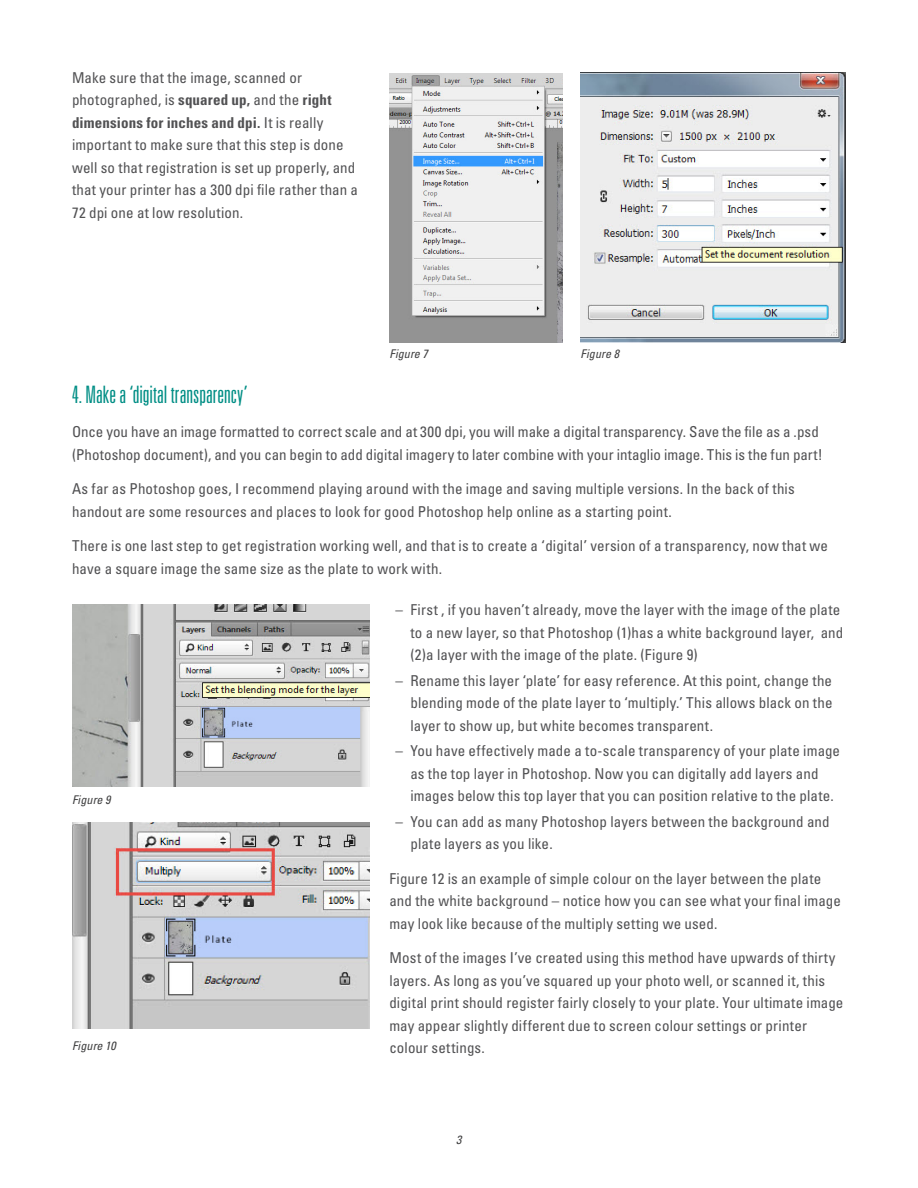
<style>
.page{position:relative;width:918px;height:1188px;background:#fff}
.page>*{position:absolute;margin:0;border:0;box-sizing:border-box;transform-origin:0 0}
.heading4{font:300 ultra-condensed 24px "Univers LT Std";color:#008e85}
.body{font:condensed 15px/22.5px "Univers LT Std";letter-spacing:.01em;color:#515153}
.t1{font:italic condensed 12px "Univers LT Std";letter-spacing:.015em;color:#3e3e3f}
.s1{font-weight:700}
</style>
<div class="page">
<img style="left:580px;top:72px;width:266px;height:270px">
<img style="left:72px;top:605px;width:298px;height:182px">
<img style="left:389px;top:73px;width:174px;height:269px">
<img style="left:72px;top:823px;width:298px;height:206px">
<p class="body" style="left:72px;top:66px;width:288px">Make sure that the image, scanned or photographed, is <span class="s1">squared up,</span> and the <span class="s1">right dimensions for inches and dpi.</span> It is really important to make sure that this step is done well so that registration is set up properly, and that your printer has a 300 dpi file rather than a 72 dpi one at low resolution.</p>
<p class="t1" style="left:389px;top:346px;width:40px">Figure 7</p>
<p class="t1" style="left:580px;top:346px;width:40px">Figure 8</p>
<p class="heading4" style="left:72px;top:382px;width:177px">4. Make a ‘digital transparency’</p>
<p class="body" style="left:72px;top:421px;width:752px">Once you have an image formatted to correct scale and at 300 dpi, you will make a digital transparency. Save the file as a .psd (Photoshop document), and you can begin to add digital imagery to later combine with your intaglio image. This is the fun part!</p>
<p class="body" style="left:72px;top:478px;width:724px">As far as Photoshop goes, I recommend playing around with the image and saving multiple versions. In the back of this handout are some resources and places to look for good Photoshop help online as a starting point.</p>
<p class="body" style="left:72px;top:535px;width:758px">There is one last step to get registration working well, and that is to create a ‘digital’ version of a transparency, now that we have a square image the same size as the plate to work with.</p>
<p class="body" style="left:410px;top:599px;width:435px;text-indent:-15px">– First , if you haven’t already, move the layer with the image of the plate to a new layer, so that Photoshop (1)has a white background layer, and (2)a layer with the image of the plate. (Figure 9)</p>
<p class="body" style="left:410px;top:669px;width:424px;text-align:justify;text-indent:-15px">– Rename this layer ‘plate’ for easy reference. At this point, change the blending mode of the plate layer to ‘multiply.’ This allows black on the layer to show up, but white becomes transparent.</p>
<p class="body" style="left:395px;top:740px;width:446px;text-align:center">– You have effectively made a to-scale transparency of your plate image as the top layer in Photoshop. Now you can digitally add layers and images below this top layer that you can position relative to the plate.</p>
<p class="body" style="left:410px;top:810px;width:421px;text-indent:-15px">– You can add as many Photoshop layers between the background and plate layers as you like.</p>
<p class="body" style="left:389px;top:867px;width:453px">Figure 12 is an example of simple colour on the layer between the plate and the white background – notice how you can see what your final image may look like because of the multiply setting we used.</p>
<p class="body" style="left:389px;top:947px;width:456px">Most of the images I’ve created using this method have upwards of thirty layers. As long as you’ve squared up your photo well, or scanned it, this digital print should register fairly closely to your plate. Your ultimate image may appear slightly different due to screen colour settings or printer colour settings.</p>
<p class="t1" style="left:72px;top:792px;width:40px">Figure 9</p>
<p class="t1" style="left:72px;top:1038px;width:45px">Figure 10</p>
<p class="t1" style="left:456px;top:1132px;width:7px">3</p>
</div>
